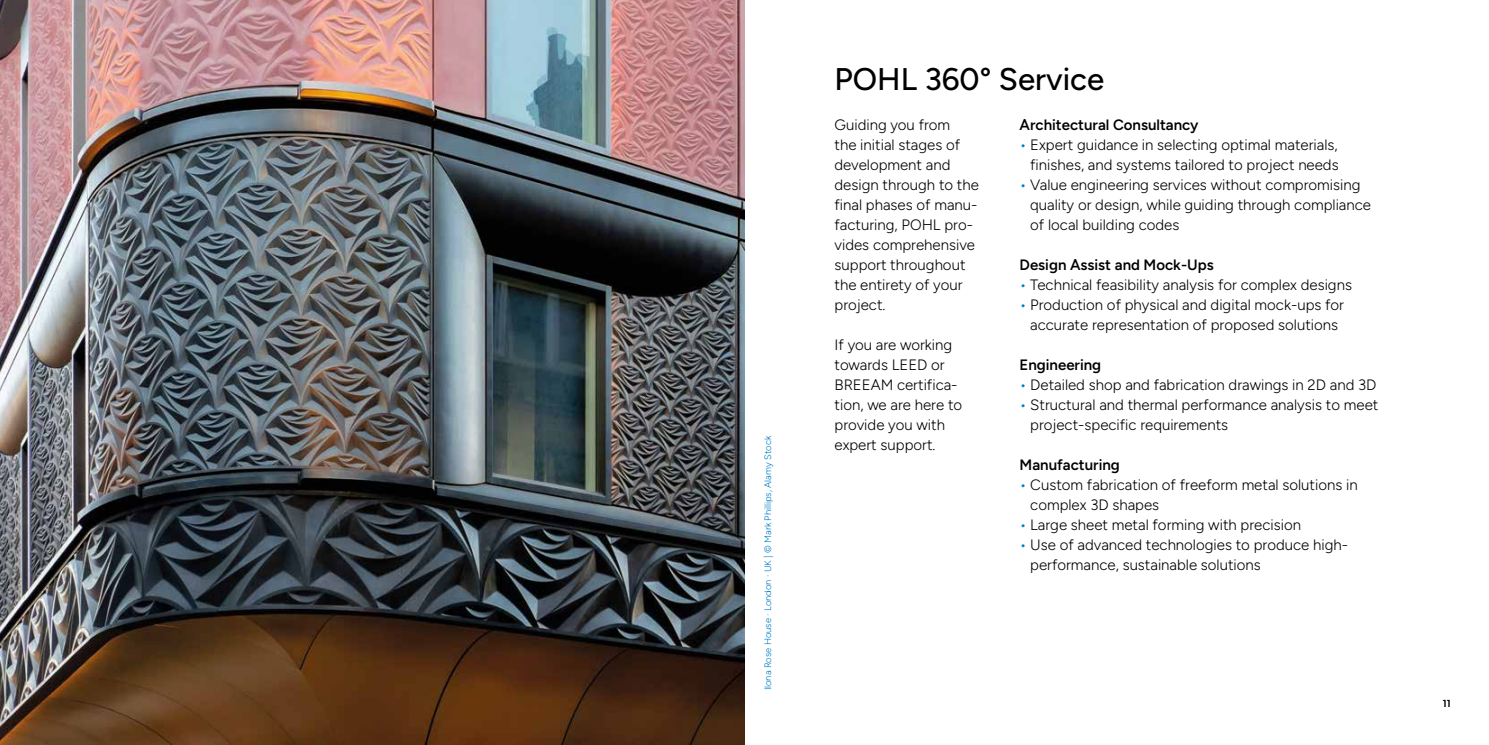
<style>
.page{position:relative;width:1489px;height:745px;background:#fff}
.page>*{position:absolute;margin:0;border:0;box-sizing:border-box;transform-origin:0 0}
.t1{font:500 31.25px "Figtree";color:#000}
.t2{font:300 15px/20px "Figtree";color:#000}
.t3{font:600 15px "Figtree";color:#000}
.t4{font:700 10px "NN Ernesto Trial";color:#000}
.t5{font:300 9.38px "Figtree";color:#007fc8}
.s1{color:#007fc8}
</style>
<div class="page">
<img style="left:0;top:0;width:744px;height:744px">
<p class="t5" style="left:762px;top:690px;width:256px;rotate:-90deg">Ilona Rose House · London · UK | © Mark Phillips, Alamy Stock</p>
<h1 class="t1" style="left:834px;top:61px;width:271px">POHL 360° Service</h1>
<p class="t2" style="left:834px;top:114px;width:146px">Guiding you from<br>the initial stages of development and design through to the final phases of manu&shy;facturing, POHL pro&shy;vides comprehensive support throughout the entirety of your project.</p>
<p class="t2" style="left:834px;top:334px;width:129px">If you are working towards LEED or<br>BREEAM certifica&shy;tion, we are here to provide you with expert support.</p>
<p class="t3" style="left:1019px;top:115px;width:180px">Architectural Consultancy</p>
<p class="t2" style="left:1019px;top:134px;width:320px;text-align:right"><span class="s1">•</span> Expert guidance in selecting optimal materials, finishes, and systems tailored to project needs</p>
<p class="t2" style="left:1030px;top:174px;width:342px;text-indent:-11px"><span class="s1">•</span> Value engineering services without compromising quality or design, while guiding through compliance of local building codes</p>
<p class="t3" style="left:1019px;top:255px;width:196px">Design Assist and Mock-Ups</p>
<p class="t2" style="left:1019px;top:274px;width:334px"><span class="s1">•</span> Technical feasibility analysis for complex designs</p>
<p class="t2" style="left:1019px;top:294px;width:326px;text-align:center"><span class="s1">•</span> Production of physical and digital mock-ups for accurate representation of proposed solutions</p>
<p class="t3" style="left:1019px;top:355px;width:83px">Engineering</p>
<p class="t2" style="left:1019px;top:374px;width:358px"><span class="s1">•</span> Detailed shop and fabrication drawings in 2D and 3D</p>
<p class="t2" style="left:1030px;top:394px;width:349px;text-indent:-11px"><span class="s1">•</span> Structural and thermal performance analysis to meet project-specific requirements</p>
<p class="t3" style="left:1019px;top:455px;width:102px">Manufacturing</p>
<p class="t2" style="left:1030px;top:474px;width:329px;text-indent:-11px"><span class="s1">•</span> Custom fabrication of freeform metal solutions in complex 3D shapes</p>
<p class="t2" style="left:1019px;top:514px;width:283px"><span class="s1">•</span> Large sheet metal forming with precision</p>
<p class="t2" style="left:1030px;top:534px;width:319px;text-indent:-11px"><span class="s1">•</span> Use of advanced technologies to produce high&shy;performance, sustainable solutions</p>
<p class="t4" style="left:1442px;top:699px;width:10px">11</p>
</div>
